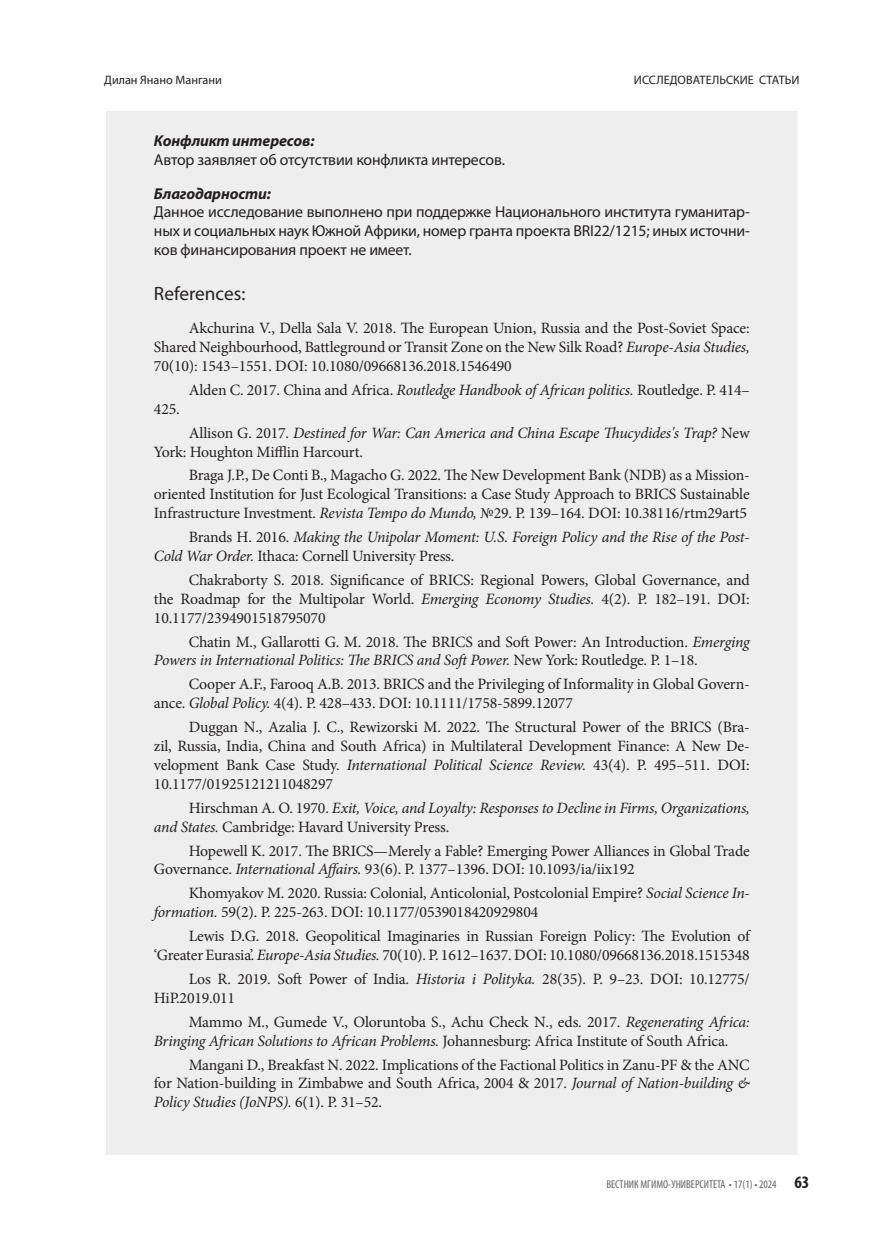
<style>
.page{position:relative;width:874px;height:1241px;background:#fff}
.page>*{position:absolute;margin:0;border:0;box-sizing:border-box;transform-origin:0 0}
.t1{font:19.25px "Myriad Pro";color:#231f20}
.t2{font:15.75px/18.9px "Minion Pro";letter-spacing:-.01em;color:#231f20}
.t3{font:italic 15.75px/18.9px "Minion Pro";letter-spacing:-.02em;color:#231f20}
.t4{font:15.75px/18.9px "Myriad Pro";letter-spacing:-.01em;color:#231f20;text-align:justify}
.t5{font:italic 700 15.75px "Myriad Pro";letter-spacing:-.01em;color:#231f20}
.t6{font:12.25px "Myriad Pro";color:#231f20}
.t7{font:condensed 11.38px "Myriad Pro";color:#636366}
.s1{font-style:italic}
.s2{font-style:normal}
.s3{font-weight:700;font-size:17.5px;color:#231f20}
</style>
<div class="page">
<div style="left:104px;top:109px;width:695px;height:1047px;background:#eeeeef;border:2px solid #fff"></div>
<p class="t6" style="left:104px;top:72px;width:119px">Дилан Янано Мангани</p>
<p class="t6" style="left:633px;top:72px;width:167px">ИССЛЕДОВАТЕЛЬСКИЕ СТАТЬИ</p>
<p class="t5" style="left:154px;top:130px;width:162px">Конфликт интересов:</p>
<p class="t4" style="left:154px;top:150px;width:352px">Автор заявляет об отсутствии конфликта интересов.</p>
<p class="t5" style="left:154px;top:183px;width:118px">Благодарности:</p>
<p class="t4" style="left:154px;top:202px;width:597px">Данное исследование выполнено при поддержке Национального института гуманитар&shy;ных и социальных наук Южной Африки, номер гранта проекта BRI22/1215; иных источни&shy;ков финансирования проект не имеет.</p>
<p class="t1" style="left:154px;top:282px;width:93px">References:</p>
<p class="t2" style="left:154px;top:318px;width:597px;text-align:justify;text-indent:35px">Akchurina V., Della Sala V. 2018. The European Union, Russia and the Post-Soviet Space:<br>Shared Neighbourhood, Battleground or Transit Zone on the New Silk Road? <span class="s1">Europe-Asia Studies, </span>70(10): 1543–1551. DOI: 10.1080/09668136.2018.1546490</p>
<p class="t2" style="left:189px;top:380px;width:562px">Alden C. 2017. China and Africa. <span class="s1">Routledge Handbook of African politics.</span> Routledge. P. 414–</p>
<p class="t2" style="left:154px;top:399px;width:27px">425.</p>
<p class="t3" style="left:154px;top:423px;width:597px;text-indent:35px"><span class="s2">Allison G. 2017.</span> Destined for War: Can America and China Escape Thucydides's Trap? <span class="s2">New<br>York: Houghton Mifflin Harcourt.</span></p>
<p class="t2" style="left:154px;top:466px;width:597px;text-align:justify;text-indent:35px">Braga J.P., De Conti B., Magacho G. 2022. The New Development Bank (NDB) as a Mission&shy;oriented Institution for Just Ecological Transitions: a Case Study Approach to BRICS Sustainable Infrastructure Investment. <span class="s1">Revista Tempo do Mundo,</span> №29. P. 139–164. DOI: 10.38116/rtm29art5</p>
<p class="t3" style="left:154px;top:527px;width:597px;text-indent:35px"><span class="s2">Brands H. 2016.</span> Making the Unipolar Moment: U.S. Foreign Policy and the Rise of the Post-<br>Cold War Order. <span class="s2">Ithaca: Cornell University Press.</span></p>
<p class="t2" style="left:154px;top:570px;width:597px;text-align:justify;text-indent:35px">Chakraborty S. 2018. Significance of BRICS: Regional Powers, Global Governance, and the Roadmap for the Multipolar World. <span class="s1">Emerging Economy Studies.</span> 4(2). P. 182–191. DOI:<br>10.1177/2394901518795070</p>
<p class="t2" style="left:154px;top:632px;width:597px;text-indent:35px">Chatin M., Gallarotti G. M. 2018. The BRICS and Soft Power: An Introduction. <span class="s1">Emerging<br>Powers in International Politics: The BRICS and Soft Power.</span> New York: Routledge. P. 1–18.</p>
<p class="t2" style="left:154px;top:674px;width:597px;text-indent:35px">Cooper A.F., Farooq A.B. 2013. BRICS and the Privileging of Informality in Global Govern&shy;ance. <span class="s1">Global Policy.</span> 4(4). P. 428–433. DOI: 10.1111/1758-5899.12077</p>
<p class="t2" style="left:154px;top:717px;width:597px;text-align:justify;text-indent:35px">Duggan N., Azalia J. C., Rewizorski M. 2022. The Structural Power of the BRICS (Bra&shy;zil, Russia, India, China and South Africa) in Multilateral Development Finance: A New De&shy;velopment Bank Case Study. <span class="s1">International Political Science Review.</span> 43(4). P. 495–511. DOI:<br>10.1177/01925121211048297</p>
<p class="t3" style="left:154px;top:798px;width:597px;text-indent:35px"><span class="s2">Hirschman A. O. 1970.</span> Exit, Voice, and Loyalty: Responses to Decline in Firms, Organizations, and States. <span class="s2">Cambridge: Havard University Press.</span></p>
<p class="t2" style="left:154px;top:841px;width:597px;text-indent:35px">Hopewell K. 2017. The BRICS—Merely a Fable? Emerging Power Alliances in Global Trade<br>Governance. <span class="s1">International Affairs.</span> 93(6). P. 1377–1396. DOI: 10.1093/ia/iix192</p>
<p class="t2" style="left:154px;top:883px;width:597px;text-indent:35px">Khomyakov M. 2020. Russia: Colonial, Anticolonial, Postcolonial Empire? <span class="s1">Social Science In&shy;formation.</span> 59(2). P. 225-263. DOI: 10.1177/0539018420929804</p>
<p class="t2" style="left:154px;top:926px;width:597px;text-align:right">Lewis D.G. 2018. Geopolitical Imaginaries in Russian Foreign Policy: The Evolution of ‘Greater Eurasia’. <span class="s1">Europe-Asia Studies.</span> 70(10). P. 1612–1637. DOI: 10.1080/09668136.2018.1515348</p>
<p class="t2" style="left:154px;top:969px;width:597px;text-indent:35px">Los R. 2019. Soft Power of India. <span class="s1">Historia i Polityka.</span> 28(35). P. 9–23. DOI: 10.12775/<br>HiP.2019.011</p>
<p class="t2" style="left:154px;top:1012px;width:597px;text-indent:35px">Mammo M., Gumede V., Oloruntoba S., Achu Check N., eds. 2017. <span class="s1">Regenerating Africa:<br>Bringing African Solutions to African Problems.</span> Johannesburg: Africa Institute of South Africa.</p>
<p class="t2" style="left:154px;top:1054px;width:597px;text-align:justify;text-indent:35px">Mangani D., Breakfast N. 2022. Implications of the Factional Politics in Zanu-PF &amp; the ANC for Nation-building in Zimbabwe and South Africa, 2004 &amp; 2017. <span class="s1">Journal of Nation-building &amp; Policy Studies (JoNPS).</span> 6(1). P. 31–52.</p>
<p class="t7" style="left:606px;top:1177px;width:204px">ВЕСТНИК МГИМО-УНИВЕРСИТЕТА • 17(1) • 2024 <span class="s3">63</span></p>
</div>
